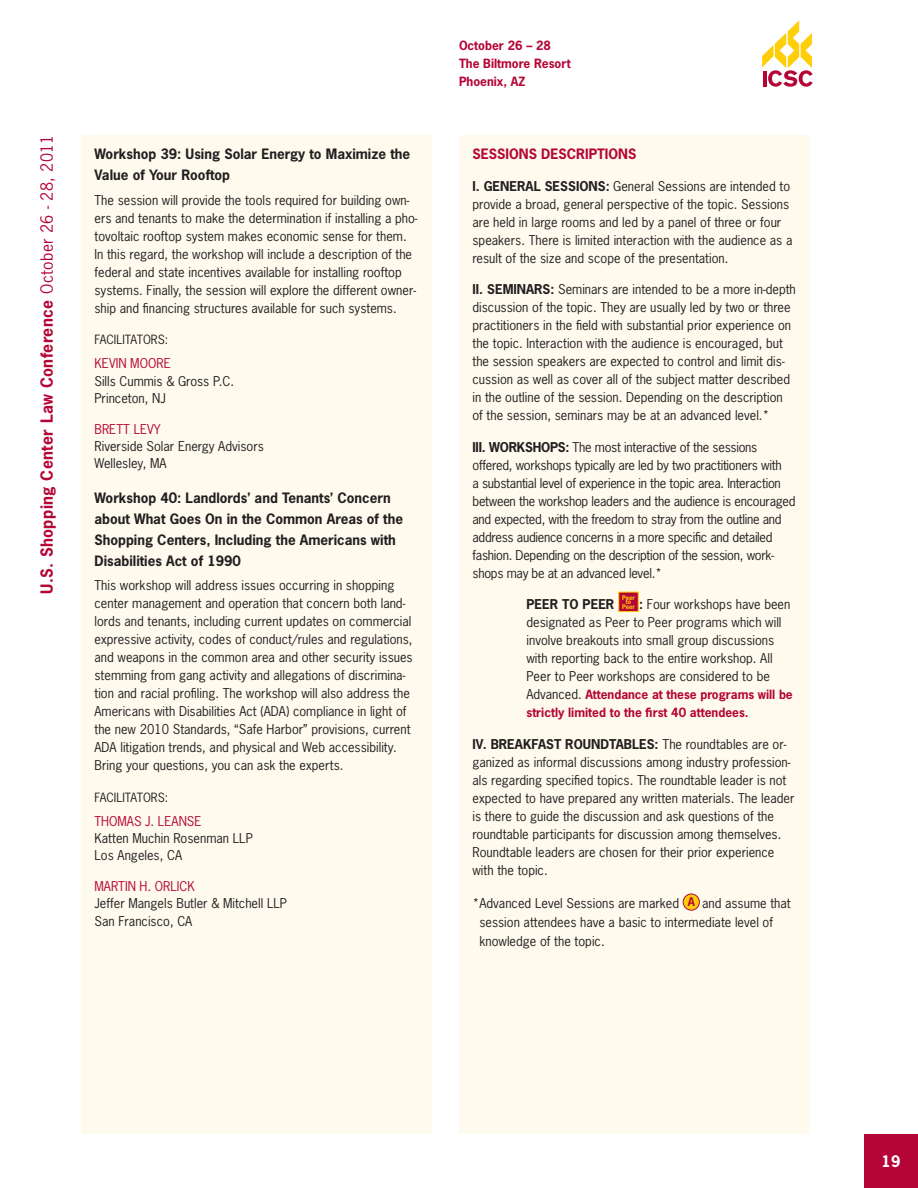
<style>
.page{position:relative;width:918px;height:1188px;background:#fff}
.page>*{position:absolute;margin:0;border:0;box-sizing:border-box;transform-origin:0 0}
.t1{font:700 15.75px "News Gothic Std";letter-spacing:.025em;color:#b50536}
.t2{font:700 15px "News Gothic Std";color:#fff}
.t3{font:700 13.5px/21px "News Gothic Std";color:#231f20}
.t4{font:700 13.5px "News Gothic Std";color:#b50536}
.t5{font:12.75px/18px "News Gothic Std";color:#231f20}
.t6{font:12.75px/18px "News Gothic Std";letter-spacing:-.02em;color:#231f20}
.t7{font:12.75px "News Gothic Std";color:#b50536}
.t8{font:700 12.75px "News Gothic Std";color:#231f20}
.t9{font:700 12px/18px "News Gothic Std";color:#b50536}
.t10{font:12px "News Gothic Std";color:#231f20}
.t11{font:700 6px/4.5px "News Gothic Std";letter-spacing:-.02em;color:#fece08;text-align:center}
.s1{font-weight:400}
.s2{font-weight:700}
.s3{font-weight:700;font-size:6px;color:#fece08}
.s4{font-weight:400;font-size:12.75px;color:#231f20}
.s5{font-weight:700;font-size:11.25px;color:#b50536}
</style>
<div class="page">
<div style="left:459px;top:135px;width:351px;height:999px;background:#fefbee"></div>
<div style="left:81px;top:135px;width:351px;height:999px;background:#fefbee"></div>
<div style="left:864px;top:1134px;width:54px;height:54px;background:#b50536"></div>
<div style="left:618px;top:592px;width:21px;height:20px;background:#b50536;border:1px solid #fece08"></div>
<div style="left:683px;top:894px;width:16px;height:16px;background:#fece08;border-radius:50%"></div>
<div style="left:683px;top:894px;width:17px;height:17px;border:1px solid #b50536;border-radius:50%"></div>
<svg style="left:762px;top:20px;width:51px;height:67px"></svg>
<p class="t1" style="left:36px;top:594px;width:461px;rotate:-90deg">U.S. Shopping Center Law Conference <span class="s1">October 26 - 28, 2011</span></p>
<p class="t3" style="left:94px;top:143px;width:317px">Workshop 39: Using Solar Energy to Maximize the<br>Value of Your Rooftop</p>
<p class="t5" style="left:94px;top:191px;width:325px">The session will provide the tools required for building own&shy;ers and tenants to make the determination if installing a pho&shy;tovoltaic rooftop system makes economic sense for them.<br>In this regard, the workshop will include a description of the federal and state incentives available for installing rooftop systems. Finally, the session will explore the different owner&shy;ship and financing structures available for such systems.</p>
<p class="t10" style="left:94px;top:332px;width:13px">Facilitators</p>
<p class="t10" style="left:165px;top:332px;width:5px">:</p>
<p class="t7" style="left:94px;top:355px;width:54px">Kevin Moore</p>
<p class="t5" style="left:94px;top:372px;width:141px;line-height:17.2px">Sills Cummis &amp; Gross P.C.<br>Princeton, NJ</p>
<p class="t7" style="left:94px;top:421px;width:16px">Brett</p>
<p class="t7" style="left:134px;top:421px;width:29px">Levy</p>
<p class="t5" style="left:94px;top:437px;width:171px;line-height:17.2px">Riverside Solar Energy Advisors<br>Wellesley, MA</p>
<p class="t3" style="left:94px;top:487px;width:310px">Workshop 40: Landlords’ and Tenants’ Concern about What Goes On in the Common Areas of the Shopping Centers, Including the Americans with Disabilities Act of 1990</p>
<p class="t5" style="left:94px;top:576px;width:320px">This workshop will address issues occurring in shopping center management and operation that concern both land&shy;lords and tenants, including current updates on commercial expressive activity, codes of conduct/rules and regulations, and weapons in the common area and other security issues stemming from gang activity and allegations of discrimina&shy;tion and racial profiling. The workshop will also address the Americans with Disabilities Act (ADA) compliance in light of the new 2010 Standards, “Safe Harbor” provisions, current ADA litigation trends, and physical and Web accessibility.<br>Bring your questions, you can ask the experts.</p>
<p class="t10" style="left:94px;top:790px;width:13px">Facilitators</p>
<p class="t10" style="left:165px;top:790px;width:5px">:</p>
<p class="t7" style="left:94px;top:813px;width:16px">Thomas</p>
<p class="t7" style="left:145px;top:813px;width:28px">J. Leanse</p>
<p class="t5" style="left:94px;top:829px;width:160px;line-height:17.2px">Katten Muchin Rosenman LLP<br>Los Angeles, CA</p>
<p class="t7" style="left:94px;top:878px;width:17px">Martin</p>
<p class="t7" style="left:140px;top:878px;width:31px">H. Orlic</p>
<p class="t7" style="left:188px;top:878px;width:9px">k</p>
<p class="t5" style="left:94px;top:895px;width:194px;line-height:17.2px">Jeffer Mangels Butler &amp; Mitchell LLP<br>San Francisco, CA</p>
<p class="t9" style="left:459px;top:37px;width:113px">October 26 – 28<br>The Biltmore Resort<br>Phoenix, AZ</p>
<p class="t4" style="left:472px;top:145px;width:165px">SESSIONS DESCRIPTIONS</p>
<p class="t5" style="left:472px;top:177px;width:321px"><span class="s2">I. GENERAL SESSIONS:</span> General Sessions are intended to provide a broad, general perspective of the topic. Sessions are held in large rooms and led by a panel of three or four speakers. There is limited interaction with the audience as a result of the size and scope of the presentation.</p>
<p class="t5" style="left:472px;top:280px;width:325px"><span class="s2">II. SEMINARS:</span> Seminars are intended to be a more in-depth discussion of the topic. They are usually led by two or three practitioners in the field with substantial prior experience on the topic. Interaction with the audience is encouraged, but the session speakers are expected to control and limit dis&shy;cussion as well as cover all of the subject matter described in the outline of the session. Depending on the description of the session, seminars may be at an advanced level.*</p>
<p class="t6" style="left:472px;top:438px;width:325px"><span class="s2">III. WORKSHOPS:</span> The most interactive of the sessions offered, workshops typically are led by two practitioners with<br>a substantial level of experience in the topic area. Interaction between the workshop leaders and the audience is encouraged and expected, with the freedom to stray from the outline and address audience concerns in a more specific and detailed fashion. Depending on the description of the session, work&shy;shops may be at an advanced level.*</p>
<p class="t8" style="left:526px;top:596px;width:17px">Peer</p>
<p class="t8" style="left:562px;top:596px;width:38px">to Peer</p>
<p class="t11" style="left:622px;top:595px;width:14px">Peer to</p>
<p class="t5" style="left:526px;top:595px;width:265px;text-indent:96px"><span class="s3">Peer</span> <span class="s2">:</span> Four workshops have been designated as Peer to Peer programs which will involve breakouts into small group discussions with reporting back to the entire workshop. All Peer to Peer workshops are considered to be</p>
<p class="t9" style="left:526px;top:685px;width:268px"><span class="s4">Advanced.</span> Attendance at these programs will be strictly limited to the first 40 attendees.</p>
<p class="t5" style="left:472px;top:735px;width:323px"><span class="s2">IV. BREAKFAST ROUNDTABLES:</span> The roundtables are or&shy;ganized as informal discussions among industry profession&shy;als regarding specified topics. The roundtable leader is not expected to have prepared any written materials. The leader is there to guide the discussion and ask questions of the roundtable participants for discussion among themselves.<br>Roundtable leaders are chosen for their prior experience with the topic.</p>
<p class="t5" style="left:479px;top:893px;width:313px;line-height:19.5px;text-indent:-7px">*Advanced Level Sessions are marked <span class="s5">A</span> and assume that session attendees have a basic to intermediate level of knowledge of the topic.</p>
<p class="t2" style="left:881px;top:1151px;width:21px">19</p>
</div>
